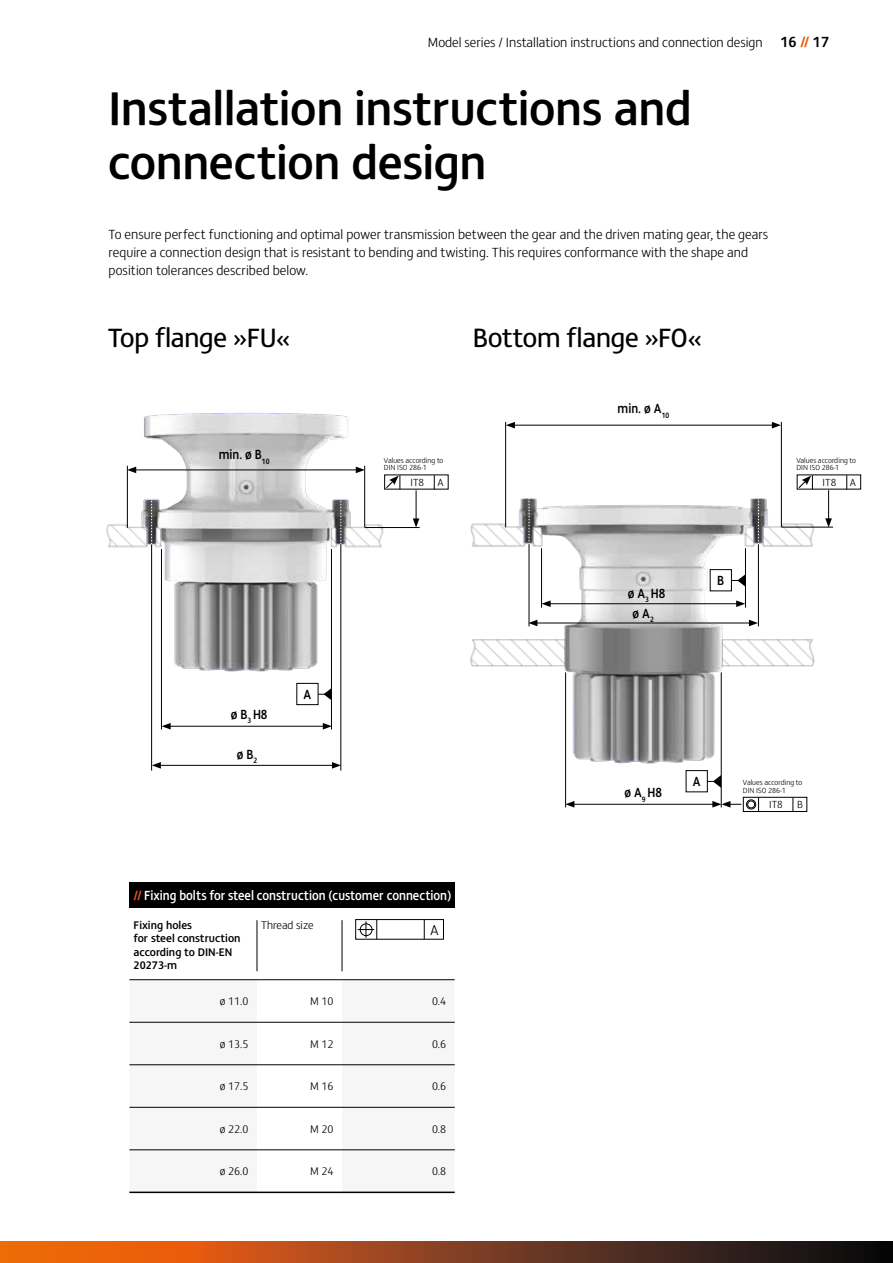
<style>
.page{position:relative;width:893px;height:1263px;background:#fff}
.page>*{position:absolute;margin:0;border:0;box-sizing:border-box;transform-origin:0 0}
.t1{font:500 48px/54px "FS Matthew";letter-spacing:-.01em;color:#000}
.t2{font:27px "FS Matthew";letter-spacing:-.005em;color:#000}
.t3{font:300 14.55px "FS Matthew";color:#000}
.t4{font:300 13.5px/18px "FS Matthew";color:#000}
.t5{font:500 13.5px "FS Matthew";color:#fff;scale:.91 1}
.t6{font:500 13.5px "FS Matthew";color:#000;scale:.9 1}
.t7{font:300 11.25px "FS Matthew";color:#000}
.t8{font:500 11.25px/13.5px "FS Matthew";color:#000}
.t9{font:300 10.5px "FS Matthew";color:#000}
.t10{font:300 7.5px/7.5px "FS Matthew";color:#000}
.s1{font-weight:500;font-size:15px}
.s2{font-weight:500;font-size:15px;color:#ea5b0b}
.s3{color:#ea5b0b}
</style>
<div class="page">
<div style="left:129px;top:882px;width:326px;height:25px;background:#000"></div>
<svg style="left:129px;top:980px;width:326px;height:171px;fill:#f6f6f6"></svg>
<hr style="left:257px;top:920px;width:1px;height:51px;background:#000">
<hr style="left:342px;top:920px;width:1px;height:51px;background:#000">
<hr style="left:129px;top:1022px;width:128px;height:1px;background:#000">
<hr style="left:257px;top:1022px;width:85px;height:1px;background:#000">
<hr style="left:342px;top:1022px;width:113px;height:1px;background:#000">
<hr style="left:129px;top:1064px;width:128px;height:1px;background:#000">
<hr style="left:257px;top:1064px;width:85px;height:1px;background:#000">
<hr style="left:342px;top:1064px;width:113px;height:1px;background:#000">
<hr style="left:129px;top:1107px;width:128px;height:1px;background:#000">
<hr style="left:257px;top:1107px;width:85px;height:1px;background:#000">
<hr style="left:342px;top:1107px;width:113px;height:1px;background:#000">
<hr style="left:129px;top:1149px;width:128px;height:1px;background:#000">
<hr style="left:257px;top:1149px;width:85px;height:1px;background:#000">
<hr style="left:342px;top:1149px;width:113px;height:1px;background:#000">
<hr style="left:129px;top:979px;width:128px;height:1px;background:#000">
<hr style="left:257px;top:979px;width:85px;height:1px;background:#000">
<hr style="left:342px;top:979px;width:113px;height:1px;background:#000">
<hr style="left:129px;top:1191px;width:128px;height:2px;background:#000">
<hr style="left:257px;top:1191px;width:85px;height:2px;background:#000">
<hr style="left:342px;top:1191px;width:113px;height:2px;background:#000">
<div style="left:355px;top:919px;width:89px;height:20px;border:1px solid #000"></div>
<svg style="left:424px;top:920px;width:1px;height:19px"></svg>
<svg style="left:358px;top:920px;width:19px;height:19px"></svg>
<img style="left:106px;top:412px;width:274px;height:301px">
<hr style="left:127px;top:466px;width:1px;height:62px;background:#000">
<hr style="left:134px;top:470px;width:224px;height:1px;background:#000">
<svg style="left:127px;top:467px;width:9px;height:6px"></svg>
<svg style="left:356px;top:467px;width:8px;height:6px"></svg>
<hr style="left:151px;top:544px;width:1px;height:226px;background:#000">
<hr style="left:341px;top:543px;width:1px;height:227px;background:#000">
<hr style="left:158px;top:765px;width:176px;height:1px;background:#000">
<svg style="left:152px;top:762px;width:9px;height:7px"></svg>
<svg style="left:332px;top:762px;width:9px;height:7px"></svg>
<hr style="left:331px;top:549px;width:1px;height:180px;background:#000">
<hr style="left:161px;top:549px;width:1px;height:180px;background:#000">
<hr style="left:168px;top:726px;width:157px;height:1px;background:#000">
<svg style="left:162px;top:723px;width:9px;height:6px"></svg>
<svg style="left:323px;top:723px;width:8px;height:6px"></svg>
<div style="left:296px;top:683px;width:22px;height:22px;border:1px solid #000"></div>
<svg style="left:318px;top:688px;width:13px;height:13px"></svg>
<svg style="left:151px;top:498px;width:1px;height:46px"></svg>
<svg style="left:341px;top:498px;width:1px;height:46px"></svg>
<img style="left:470px;top:523px;width:347px;height:144px">
<img style="left:492px;top:460px;width:292px;height:352px">
<hr style="left:505px;top:422px;width:1px;height:105px;background:#000">
<hr style="left:512px;top:425px;width:262px;height:1px;background:#000">
<svg style="left:506px;top:422px;width:9px;height:6px"></svg>
<svg style="left:772px;top:422px;width:9px;height:6px"></svg>
<hr style="left:529px;top:543px;width:1px;height:83px;background:#000">
<hr style="left:535px;top:623px;width:216px;height:1px;background:#000">
<svg style="left:528px;top:620px;width:9px;height:6px"></svg>
<svg style="left:749px;top:620px;width:9px;height:6px"></svg>
<hr style="left:745px;top:548px;width:1px;height:60px;background:#000">
<hr style="left:541px;top:548px;width:1px;height:60px;background:#000">
<hr style="left:548px;top:603px;width:191px;height:1px;background:#000">
<svg style="left:542px;top:600px;width:9px;height:7px"></svg>
<svg style="left:736px;top:600px;width:9px;height:7px"></svg>
<div style="left:710px;top:569px;width:22px;height:22px;border:1px solid #000"></div>
<svg style="left:731px;top:574px;width:14px;height:13px"></svg>
<div style="left:686px;top:770px;width:22px;height:22px;border:1px solid #000"></div>
<svg style="left:707px;top:775px;width:14px;height:13px"></svg>
<hr style="left:565px;top:672px;width:1px;height:135px;background:#000">
<hr style="left:572px;top:804px;width:143px;height:1px;background:#000">
<svg style="left:565px;top:801px;width:9px;height:6px"></svg>
<svg style="left:712px;top:801px;width:29px;height:6px"></svg>
<div style="left:743px;top:797px;width:64px;height:15px;border:1px solid #000"></div>
<svg style="left:758px;top:798px;width:1px;height:14px"></svg>
<svg style="left:792px;top:798px;width:1px;height:14px"></svg>
<div style="left:747px;top:801px;width:8px;height:7px;border:1px solid #000;border-radius:50%"></div>
<div style="left:746px;top:799px;width:10px;height:10px;border:1px solid #000;border-radius:50%"></div>
<svg style="left:529px;top:498px;width:1px;height:46px"></svg>
<hr style="left:758px;top:543px;width:1px;height:83px;background:#000">
<svg style="left:758px;top:498px;width:1px;height:46px"></svg>
<hr style="left:721px;top:672px;width:1px;height:135px;background:#000">
<svg style="left:434px;top:475px;width:1px;height:14px"></svg>
<svg style="left:385px;top:475px;width:15px;height:14px"></svg>
<hr style="left:416px;top:490px;width:1px;height:31px;background:#000">
<svg style="left:413px;top:518px;width:6px;height:9px"></svg>
<svg style="left:846px;top:475px;width:1px;height:14px"></svg>
<svg style="left:797px;top:475px;width:16px;height:14px"></svg>
<hr style="left:828px;top:490px;width:1px;height:31px;background:#000">
<svg style="left:825px;top:518px;width:7px;height:9px"></svg>
<hr style="left:365px;top:527px;width:55px;height:1px;background:#000">
<hr style="left:364px;top:466px;width:1px;height:61px;background:#000">
<hr style="left:781px;top:422px;width:1px;height:105px;background:#000">
<hr style="left:782px;top:527px;width:51px;height:1px;background:#000">
<svg style="left:0;top:1242px;width:893px;height:21px;background:#883e18"></svg>
<p class="t4" style="left:428px;top:33px;width:403px">Model series / Installation instructions and connection design <span class="s1">16</span> <span class="s2">//</span> <span class="s1">17</span></p>
<h1 class="t1" style="left:108px;top:77px;width:585px">Installation instructions and connection design</h1>
<p class="t4" style="left:109px;top:224px;width:661px">To ensure perfect functioning and optimal power transmission between the gear and the driven mating gear, the gears require a connection design that is resistant to bending and twisting. This requires conformance with the shape and position tolerances described below.</p>
<h2 class="t2" style="left:108px;top:317px;width:184px">Top flange »FU«</h2>
<p class="t6" style="left:219px;top:444px;width:58px">min. ø B<sub>10</sub></p>
<p class="t6" style="left:231px;top:703px;width:42px">ø B<sub>3</sub> H8</p>
<p class="t6" style="left:237px;top:743px;width:24px">ø B<sub>2</sub></p>
<p class="t6" style="left:304px;top:684px;width:10px">A</p>
<h2 class="t2" style="left:473px;top:317px;width:231px">Bottom flange »FO«</h2>
<p class="t6" style="left:618px;top:398px;width:59px">min. ø A<sub>10</sub></p>
<p class="t10" style="left:384px;top:456px;width:61px">Values according to<br>DIN ISO 286-1</p>
<p class="t9" style="left:410px;top:474px;width:15px">IT8</p>
<p class="t9" style="left:850px;top:474px;width:8px">A</p>
<p class="t10" style="left:796px;top:456px;width:61px">Values according to<br>DIN ISO 286-1</p>
<p class="t9" style="left:823px;top:474px;width:15px">IT8</p>
<p class="t9" style="left:437px;top:474px;width:8px">A</p>
<p class="t6" style="left:628px;top:582px;width:43px">ø A<sub>3</sub> H8</p>
<p class="t6" style="left:633px;top:602px;width:25px">ø A<sub>2</sub></p>
<p class="t6" style="left:717px;top:570px;width:9px">B</p>
<p class="t6" style="left:624px;top:782px;width:43px">ø A<sub>9</sub> H8</p>
<p class="t6" style="left:693px;top:771px;width:10px">A</p>
<p class="t10" style="left:743px;top:778px;width:61px">Values according to<br>DIN ISO 286-1</p>
<p class="t9" style="left:769px;top:797px;width:15px">IT8</p>
<p class="t9" style="left:797px;top:797px;width:7px">B</p>
<p class="t5" style="left:134px;top:884px;width:351px"><span class="s3">//</span> Fixing bolts for steel construction (customer connection)</p>
<p class="t8" style="left:134px;top:917px;width:108px">Fixing holes<br>for steel construction according to DIN-EN<br>20273-m</p>
<p class="t7" style="left:261px;top:916px;width:54px">Thread size</p>
<p class="t7" style="left:220px;top:993px;width:30px">ø 11.0</p>
<p class="t7" style="left:310px;top:993px;width:25px">M 10</p>
<p class="t7" style="left:432px;top:993px;width:16px">0.4</p>
<p class="t7" style="left:220px;top:1035px;width:30px">ø 13.5</p>
<p class="t7" style="left:310px;top:1035px;width:25px">M 12</p>
<p class="t7" style="left:432px;top:1035px;width:16px">0.6</p>
<p class="t7" style="left:220px;top:1078px;width:30px">ø 17.5</p>
<p class="t7" style="left:310px;top:1078px;width:25px">M 16</p>
<p class="t7" style="left:432px;top:1078px;width:16px">0.6</p>
<p class="t7" style="left:220px;top:1121px;width:30px">ø 22.0</p>
<p class="t7" style="left:310px;top:1121px;width:25px">M 20</p>
<p class="t7" style="left:432px;top:1121px;width:16px">0.8</p>
<p class="t7" style="left:220px;top:1163px;width:30px">ø 26.0</p>
<p class="t7" style="left:310px;top:1163px;width:25px">M 24</p>
<p class="t7" style="left:432px;top:1163px;width:16px">0.8</p>
<p class="t3" style="left:430px;top:919px;width:10px">A</p>
</div>
